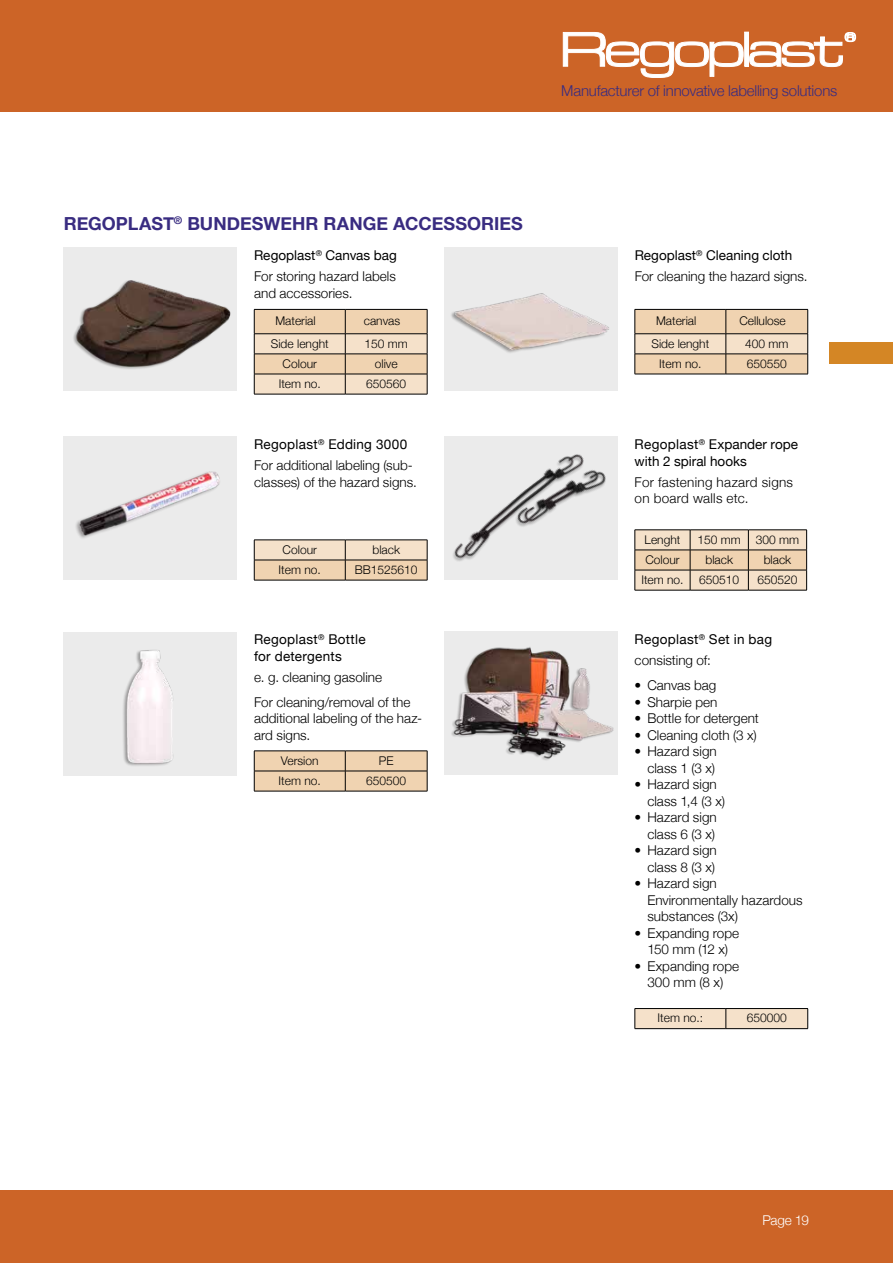
<style>
.page{position:relative;width:893px;height:1263px;background:#fff}
.page>*{position:absolute;margin:0;border:0;box-sizing:border-box;transform-origin:0 0}
.t1{font:50.7px "Eurostile Ext";letter-spacing:-.12em;color:#fff;scale:1.07 1}
.t2{font:700 18px "Helvetica Neue";color:#392c81}
.t3{font:300 15px "Helvetica Neue";letter-spacing:-.015em;color:#392c81}
.t4{font:300 13.5px/16.5px "Helvetica Neue";color:#000}
.t5{font:13.5px/16.5px "Helvetica Neue";letter-spacing:.02em;color:#000}
.t6{font:300 13.5px/16.5px "Helvetica Neue";letter-spacing:.02em;color:#000}
.t7{font:13.5px/16.5px "Helvetica Neue";color:#000}
.t8{font:300 13.5px "Helvetica Neue";letter-spacing:-.02em;color:#fff}
.t9{font:12.6px "Eurostile Ext";color:#fff;scale:1.07 1}
.t10{font:300 12px "Helvetica Neue";color:#000}
.s1{font-weight:400}
.s2{font-weight:300}
</style>
<div class="page">
<div style="left:0;top:0;width:893px;height:112px;background:#cc6427"></div>
<div style="left:0;top:1191px;width:893px;height:72px;background:#cc6427"></div>
<svg style="left:563px;top:32px;width:180px;height:46px"></svg>
<svg style="left:749px;top:32px;width:107px;height:35px"></svg>
<div style="left:64px;top:248px;width:173px;height:143px;background:#ebebeb"></div>
<img style="left:73px;top:280px;width:158px;height:89px">
<img style="left:444px;top:248px;width:174px;height:143px">
<img style="left:64px;top:436px;width:173px;height:144px">
<img style="left:444px;top:436px;width:174px;height:144px">
<img style="left:64px;top:632px;width:173px;height:143px">
<div style="left:444px;top:631px;width:174px;height:144px;background:#ebebeb"></div>
<img style="left:451px;top:647px;width:163px;height:113px">
<hr style="left:254px;top:394px;width:91px;height:1px;background:#000">
<hr style="left:345px;top:394px;width:82px;height:1px;background:#000">
<svg style="left:254px;top:309px;width:174px;height:85px;background:#e2cbb0"></svg>
<hr style="left:345px;top:333px;width:82px;height:1px;background:#000">
<svg style="left:635px;top:530px;width:172px;height:60px;background:#e6d0b7"></svg>
<hr style="left:635px;top:590px;width:55px;height:1px;background:#000">
<hr style="left:690px;top:590px;width:58px;height:1px;background:#000">
<hr style="left:748px;top:590px;width:59px;height:1px;background:#000">
<hr style="left:635px;top:374px;width:91px;height:1px;background:#000">
<hr style="left:726px;top:374px;width:82px;height:1px;background:#000">
<svg style="left:635px;top:309px;width:173px;height:65px;background:#e4cbae"></svg>
<hr style="left:635px;top:333px;width:91px;height:1px;background:#000">
<hr style="left:726px;top:333px;width:82px;height:1px;background:#000">
<svg style="left:635px;top:1008px;width:173px;height:20px;background:#e5d3bd"></svg>
<hr style="left:635px;top:1028px;width:91px;height:1px;background:#000">
<hr style="left:726px;top:1028px;width:82px;height:1px;background:#000">
<svg style="left:254px;top:540px;width:174px;height:40px;background:#e3ccb2"></svg>
<hr style="left:254px;top:580px;width:91px;height:1px;background:#000">
<hr style="left:345px;top:580px;width:82px;height:1px;background:#000">
<svg style="left:254px;top:751px;width:174px;height:40px;background:#e1c6a6"></svg>
<hr style="left:254px;top:791px;width:91px;height:1px;background:#000">
<hr style="left:345px;top:791px;width:82px;height:1px;background:#000">
<div style="left:829px;top:342px;width:64px;height:22px;background:#d48625"></div>
<h1 class="t1" style="left:558px;top:14px;width:269px">Regoplast</h1>
<p class="t9" style="left:844px;top:28px;width:13px">®</p>
<p class="t3" style="left:561px;top:79px;width:278px">Manufacturer of innovative labelling solutions</p>
<h2 class="t2" style="left:64px;top:210px;width:461px">REGOPLAST<sup>®</sup> BUNDESWEHR RANGE ACCESSORIES</h2>
<p class="t4" style="left:254px;top:244px;width:144px;line-height:20.7px"><span class="s1">Regoplast</span><sup>®</sup> <span class="s1">Canvas bag<br></span>For storing hazard labels</p>
<p class="t4" style="left:254px;top:284px;width:100px">and accessories.</p>
<p class="t10" style="left:275px;top:311px;width:42px">Material</p>
<p class="t10" style="left:364px;top:311px;width:38px">canvas</p>
<p class="t10" style="left:271px;top:334px;width:59px">Side lenght</p>
<p class="t10" style="left:365px;top:334px;width:45px">150 mm</p>
<p class="t10" style="left:283px;top:354px;width:36px">Colour</p>
<p class="t10" style="left:375px;top:354px;width:24px">olive</p>
<p class="t10" style="left:279px;top:374px;width:44px">Item no.</p>
<p class="t10" style="left:366px;top:374px;width:42px">650560</p>
<p class="t4" style="left:254px;top:433px;width:160px;line-height:20.7px"><span class="s1">Regoplast</span><sup>®</sup> <span class="s1">Edding 3000<br></span>For additional labeling (sub-</p>
<p class="t4" style="left:254px;top:472px;width:164px">classes) of the hazard signs.</p>
<p class="t10" style="left:283px;top:540px;width:36px">Colour</p>
<p class="t10" style="left:372px;top:540px;width:29px">black</p>
<p class="t10" style="left:279px;top:560px;width:44px">Item no.</p>
<p class="t10" style="left:355px;top:560px;width:64px">BB1525610</p>
<p class="t5" style="left:254px;top:632px;width:113px">Regoplast<sup>®</sup> Bottle for detergents</p>
<p class="t4" style="left:254px;top:663px;width:158px;line-height:25px">e. g. cleaning gasoline<br>For cleaning/removal of the</p>
<p class="t4" style="left:254px;top:709px;width:170px">additional labeling of the haz&shy;ard signs.</p>
<p class="t10" style="left:281px;top:751px;width:39px">Version</p>
<p class="t10" style="left:379px;top:751px;width:16px">PE</p>
<p class="t10" style="left:279px;top:771px;width:44px">Item no.</p>
<p class="t10" style="left:366px;top:771px;width:42px">650500</p>
<p class="t4" style="left:635px;top:244px;width:174px;line-height:20.7px"><span class="s1">Regoplast</span><sup>®</sup> <span class="s1">Cleaning cloth<br></span>For cleaning the hazard signs.</p>
<p class="t10" style="left:656px;top:311px;width:42px">Material</p>
<p class="t10" style="left:739px;top:311px;width:48px">Cellulose</p>
<p class="t10" style="left:651px;top:334px;width:59px">Side lenght</p>
<p class="t10" style="left:745px;top:334px;width:45px">400 mm</p>
<p class="t10" style="left:659px;top:354px;width:44px">Item no.</p>
<p class="t10" style="left:747px;top:354px;width:42px">650550</p>
<p class="t7" style="left:635px;top:437px;width:165px">Regoplast<sup>®</sup> Expander rope with 2 spiral hooks</p>
<p class="t6" style="left:635px;top:472px;width:160px">For fastening hazard signs on board walls etc.</p>
<p class="t10" style="left:645px;top:530px;width:37px">Lenght</p>
<p class="t10" style="left:698px;top:530px;width:103px">150 mm 300 mm</p>
<p class="t10" style="left:645px;top:550px;width:36px">Colour</p>
<p class="t10" style="left:705px;top:550px;width:29px">black</p>
<p class="t10" style="left:764px;top:550px;width:29px">black</p>
<p class="t10" style="left:641px;top:570px;width:44px">Item no.</p>
<p class="t10" style="left:699px;top:570px;width:42px">650510</p>
<p class="t10" style="left:757px;top:570px;width:42px">650520</p>
<p class="t5" style="left:635px;top:630px;width:139px;line-height:20.7px">Regoplast<sup>®</sup> Set in bag <span class="s2">consisting of:</span></p>
<p class="t4" style="left:635px;top:676px;width:83px">• Canvas bag</p>
<p class="t4" style="left:635px;top:692px;width:84px">• Sharpie pen</p>
<p class="t4" style="left:635px;top:709px;width:126px">• Bottle for detergent</p>
<p class="t4" style="left:635px;top:725px;width:124px">• Cleaning cloth (3 x)</p>
<p class="t4" style="left:635px;top:742px;width:84px;text-align:right">• Hazard sign class 1 (3 x)</p>
<p class="t4" style="left:647px;top:775px;width:79px;text-indent:-13px">• Hazard sign class 1,4 (3 x)</p>
<p class="t4" style="left:635px;top:808px;width:84px;text-align:right">• Hazard sign class 6 (3 x)</p>
<p class="t4" style="left:635px;top:841px;width:84px;text-align:right">• Hazard sign class 8 (3 x)</p>
<p class="t4" style="left:647px;top:874px;width:157px;text-indent:-13px">• Hazard sign<br>Environmentally hazardous substances (3x)</p>
<p class="t4" style="left:635px;top:923px;width:106px;text-align:center">• Expanding rope<br>150 mm (12 x)</p>
<p class="t4" style="left:635px;top:956px;width:106px;text-align:center">• Expanding rope<br>300 mm (8 x)</p>
<p class="t10" style="left:658px;top:1008px;width:47px">Item no.:</p>
<p class="t10" style="left:747px;top:1008px;width:42px">650000</p>
<p class="t8" style="left:762px;top:1209px;width:48px">Page 19</p>
</div>
